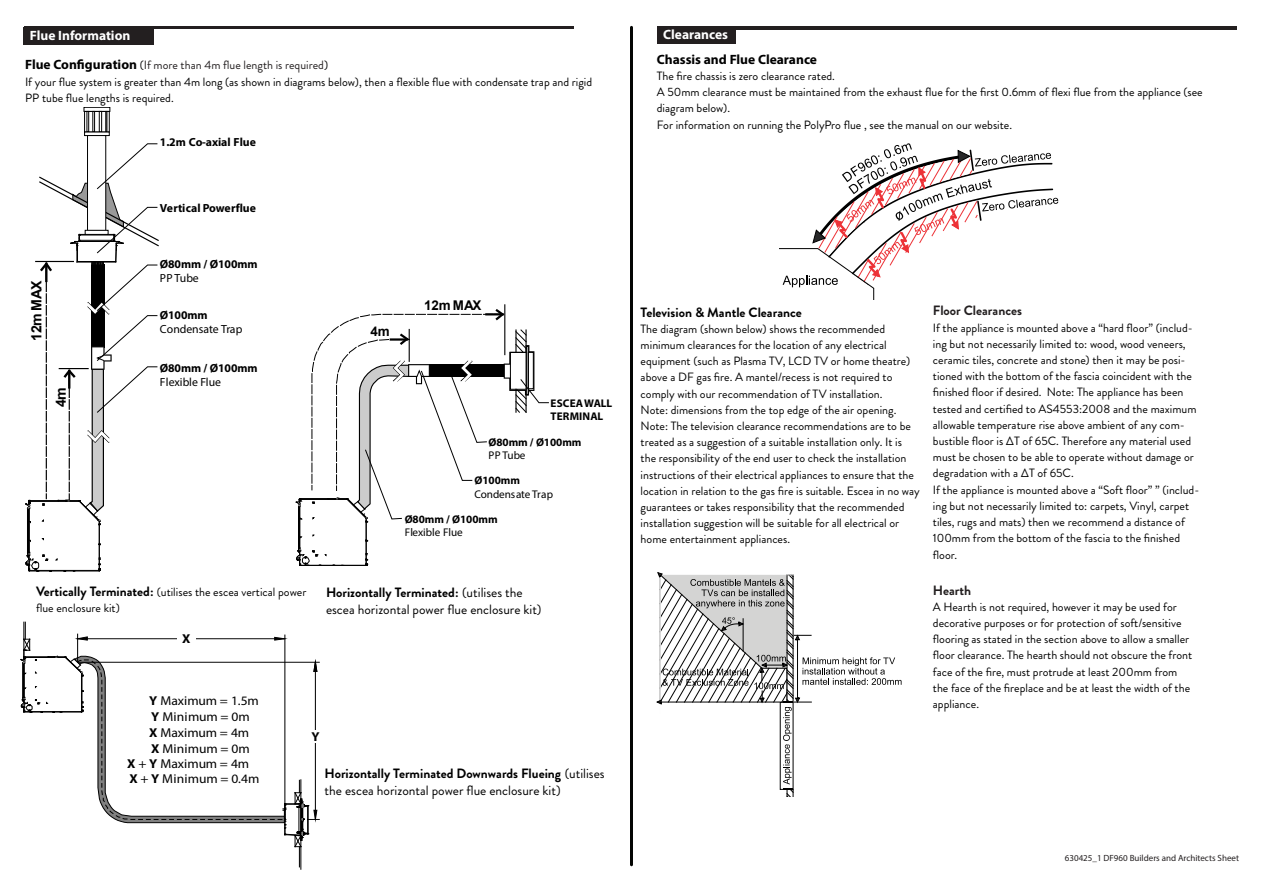
<style>
.page{position:relative;width:1263px;height:893px;background:#fff}
.page>*{position:absolute;margin:0;border:0;box-sizing:border-box;transform-origin:0 0}
.t1{font:700 14.1px "Arial";letter-spacing:-.015em;color:#000}
.Bold_Paragraph_Mod{font:13.5px/16.2px "Brandon Grotesque";color:#000}
.Bold_Paragraph_Mod-2{font:700 13.5px "Brandon Grotesque";color:#000}
.Section_Heading_no_n{font:700 13.5px "Myriad Pro";color:#fff}
.Paragraph{font:700 13.5px "Myriad Pro";color:#000}
.t2{font:700 13.5px "Brandon Grotesque";color:#231f20}
.t3{font:700 13.35px "Arial";letter-spacing:-.015em;color:#000}
.t4{font:12.9px/15.9px "Myriad Pro";letter-spacing:-.005em;color:#000;scale:1.05 1}
.t5{font:12.9px "Myriad Pro";letter-spacing:.015em;color:#000;scale:1.05 1}
.t6{font:700 12.9px "Myriad Pro";color:#000;scale:1.05 1}
.Paragraph-2{font:12px/16.2px "Brandon Grotesque";color:#000}
.Bold_Paragraph_Mod-3{font:12px/16.2px "Brandon Grotesque";color:#000}
.Paragraph-3{font:12px "Brandon Grotesque";color:#231f20}
.t7{font:700 11.7px/14.1px "Myriad Pro";letter-spacing:-.005em;color:#000}
.t8{font:11.7px/14.1px "Myriad Pro";letter-spacing:-.005em;color:#000}
.t9{font:700 11.25px/13.4px "Myriad Pro";letter-spacing:-.005em;color:#000}
.t10{font:11.25px/13.4px "Myriad Pro";letter-spacing:-.005em;color:#000}
.t11{font:9px "Myriad Pro";color:#231f20}
.s1{font-family:"Myriad Pro";font-weight:700;font-size:13.5px;color:#000}
.s2{color:#000}
.s3{font-weight:400}
.s4{font-weight:700}
.s5{font-weight:700;font-size:13.5px}
</style>
<div class="page">
<hr style="left:630px;top:27px;width:3px;height:838px;background:#040503">
<hr style="left:24px;top:26px;width:549px;height:3px;background:#231f20">
<div style="left:24px;top:27px;width:130px;height:17px;background:#231f20"></div>
<hr style="left:27px;top:508px;width:1px;height:45px;background:#000">
<hr style="left:28px;top:502px;width:1px;height:68px;background:#000">
<hr style="left:29px;top:501px;width:1px;height:69px;background:#000">
<hr style="left:29px;top:570px;width:70px;height:1px;background:#000">
<hr style="left:29px;top:501px;width:50px;height:1px;background:#000">
<hr style="left:99px;top:521px;width:1px;height:49px;background:#000">
<hr style="left:29px;top:571px;width:70px;height:1px;background:#000">
<svg style="left:25px;top:500px;width:6px;height:9px"></svg>
<svg style="left:25px;top:552px;width:32px;height:20px"></svg>
<div style="left:84px;top:111px;width:26px;height:21px;border:1px solid #000"></div>
<div style="left:84px;top:107px;width:26px;height:5px;border:1px solid #000"></div>
<div style="left:87px;top:111px;width:2px;height:21px;border:1px solid #000"></div>
<div style="left:93px;top:111px;width:2px;height:21px;border:1px solid #000"></div>
<div style="left:99px;top:111px;width:3px;height:21px;border:1px solid #000"></div>
<div style="left:105px;top:111px;width:2px;height:21px;border:1px solid #000"></div>
<svg style="left:84px;top:132px;width:26px;height:4px"></svg>
<div style="left:87px;top:135px;width:19px;height:96px;background:#fff;border:1px solid #000"></div>
<hr style="left:36px;top:261px;width:37px;height:1px;background:#000">
<svg style="left:38px;top:143px;width:121px;height:382px"></svg>
<hr style="left:298px;top:506px;width:1px;height:42px;background:#000">
<hr style="left:299px;top:499px;width:1px;height:66px;background:#000">
<hr style="left:300px;top:499px;width:47px;height:1px;background:#000">
<hr style="left:366px;top:518px;width:1px;height:47px;background:#000">
<hr style="left:300px;top:565px;width:66px;height:1px;background:#000">
<svg style="left:365px;top:553px;width:3px;height:13px"></svg>
<svg style="left:296px;top:498px;width:6px;height:9px"></svg>
<svg style="left:297px;top:547px;width:30px;height:19px"></svg>
<hr style="left:504px;top:305px;width:1px;height:50px;background:#000">
<svg style="left:312px;top:307px;width:237px;height:216px"></svg>
<hr style="left:657px;top:26px;width:579px;height:3px;background:#231f20">
<svg style="left:21px;top:622px;width:298px;height:247px"></svg>
<svg style="left:657px;top:29px;width:401px;height:768px"></svg>
<p class="Section_Heading_no_n" style="left:30px;top:26px;width:102px">Flue Information</p>
<p class="Paragraph-3" style="left:25px;top:57px;width:304px"><span class="s1">Flue Configuration</span> <span class="s2">(</span>If more than 4m flue length is required<span class="s2">)</span></p>
<p class="Paragraph-2" style="left:25px;top:74px;width:569px">If your flue system is greater than 4m long (as shown in diagrams below), then a flexible flue with condensate trap and rigid<br>PP tube flue lengths is required.</p>
<p class="t7" style="left:160px;top:135px;width:98px">1.2m Co-axial Flue</p>
<p class="t1" style="left:27px;top:341px;width:62px;rotate:-90deg">12m MAX</p>
<p class="t1" style="left:51px;top:407px;width:22px;rotate:-90deg">4m</p>
<p class="t7" style="left:160px;top:201px;width:98px">Vertical Powerflue</p>
<p class="t7" style="left:160px;top:257px;width:99px">Ø80mm / Ø100mm<br><span class="s3">PP Tube</span></p>
<p class="t8" style="left:160px;top:308px;width:84px"><span class="s4">Ø100mm<br></span>Condensate Trap</p>
<p class="t7" style="left:160px;top:360px;width:99px">Ø80mm / Ø100mm<br><span class="s3">Flexible Flue</span></p>
<p class="t3" style="left:371px;top:322px;width:21px">4m</p>
<p class="t3" style="left:424px;top:297px;width:59px">12m MAX</p>
<p class="t9" style="left:551px;top:396px;width:63px">ESCEAWALL<br>TERMINAL</p>
<p class="t9" style="left:489px;top:435px;width:94px">Ø80mm / Ø100mm<br><span class="s3">PP Tube</span></p>
<p class="t10" style="left:475px;top:474px;width:80px"><span class="s4">Ø100mm<br></span>Condensate Trap</p>
<p class="t9" style="left:405px;top:512px;width:94px">Ø80mm / Ø100mm<br><span class="s3">Flexible Flue</span></p>
<p class="Bold_Paragraph_Mod-3" style="left:36px;top:584px;width:272px"><span class="s5">Vertically Terminated:</span> (utilises the escea vertical power flue enclosure kit)</p>
<p class="t6" style="left:182px;top:631px;width:9px">X</p>
<p class="Bold_Paragraph_Mod-2" style="left:326px;top:583px;width:198px">Horizontally Terminated: <span class="s3">(utilises the</span></p>
<p class="Bold_Paragraph_Mod" style="left:326px;top:601px;width:217px">escea horizontal power flue enclosure kit)</p>
<p class="t4" style="left:149px;top:693px;width:106px"><span class="s4">Y</span> Maximum = 1.5m<br><span class="s4">Y</span> Minimum = 0m<br><span class="s4">X</span> Maximum = 4m<br><span class="s4">X</span> Minimum = 0m</p>
<p class="t5" style="left:129px;top:770px;width:125px"><span class="s4">X</span> + <span class="s4">Y</span> Minimum = 0.4m</p>
<p class="Bold_Paragraph_Mod" style="left:325px;top:766px;width:282px"><span class="s4">Horizontally Terminated Downwards Flueing</span> (utilises the escea horizontal power flue enclosure kit)</p>
<p class="t6" style="left:311px;top:728px;width:9px">Y</p>
<p class="t4" style="left:127px;top:756px;width:118px"><span class="s4">X</span> + <span class="s4">Y</span> Maximum = 4m</p>
<p class="Section_Heading_no_n" style="left:663px;top:26px;width:66px">Clearances</p>
<p class="Paragraph" style="left:657px;top:50px;width:162px">Chassis and Flue Clearance</p>
<p class="Paragraph-2" style="left:657px;top:68px;width:180px">The fire chassis is zero clearance rated.</p>
<p class="Paragraph-2" style="left:657px;top:84px;width:547px">A 50mm clearance must be maintained from the exhaust flue for the first 0.6mm of flexi flue from the appliance (see diagram below).</p>
<p class="Paragraph-2" style="left:657px;top:116px;width:357px">For information on running the PolyPro flue , see the manual on our website.</p>
<p class="Bold_Paragraph_Mod-2" style="left:641px;top:302px;width:163px">Television &amp; Mantle Clearance</p>
<p class="Paragraph-2" style="left:641px;top:321px;width:271px">The diagram (shown below) shows the recommended minimum clearances for the location of any electrical equipment (such as Plasma TV, LCD TV or home theatre) above a DF gas fire. A mantel/recess is not required to comply with our recommendation of TV installation.</p>
<p class="Paragraph-2" style="left:641px;top:402px;width:257px">Note: dimensions from the top edge of the air opening.</p>
<p class="Paragraph-2" style="left:641px;top:418px;width:281px">Note: The television clearance recommendations are to be treated as a suggestion of a suitable installation only. It is the responsibility of the end user to check the installation instructions of their electrical appliances to ensure that the location in relation to the gas fire is suitable. Escea in no way guarantees or takes responsibility that the recommended installation suggestion will be suitable for all electrical or home entertainment appliances.</p>
<p class="t2" style="left:933px;top:301px;width:91px">Floor Clearances</p>
<p class="Paragraph-2" style="left:933px;top:320px;width:265px">If the appliance is mounted above a “hard floor” (includ&shy;ing but not necessarily limited to: wood, wood veneers, ceramic tiles, concrete and stone) then it may be posi&shy;tioned with the bottom of the fascia coincident with the finished floor if desired. Note: The appliance has been tested and certified to AS4553:2008 and the maximum allowable temperature rise above ambient of any com&shy;bustible floor is ∆T of 65C. Therefore any material used must be chosen to be able to operate without damage or degradation with a ∆T of 65C.</p>
<p class="Paragraph-2" style="left:933px;top:482px;width:268px">If the appliance is mounted above a “Soft floor” ” (includ&shy;ing but not necessarily limited to: carpets, Vinyl, carpet tiles, rugs and mats) then we recommend a distance of 100mm from the bottom of the fascia to the finished floor.</p>
<p class="t2" style="left:933px;top:580px;width:40px">Hearth</p>
<p class="Paragraph-2" style="left:933px;top:599px;width:261px">A Hearth is not required, however it may be used for decorative purposes or for protection of soft/sensitive flooring as stated in the section above to allow a smaller floor clearance. The hearth should not obscure the front face of the fire, must protrude at least 200mm from the face of the fireplace and be at least the width of the appliance.</p>
<p class="t11" style="left:1065px;top:853px;width:176px">630425_1 DF960 Builders and Architects Sheet</p>
</div>
